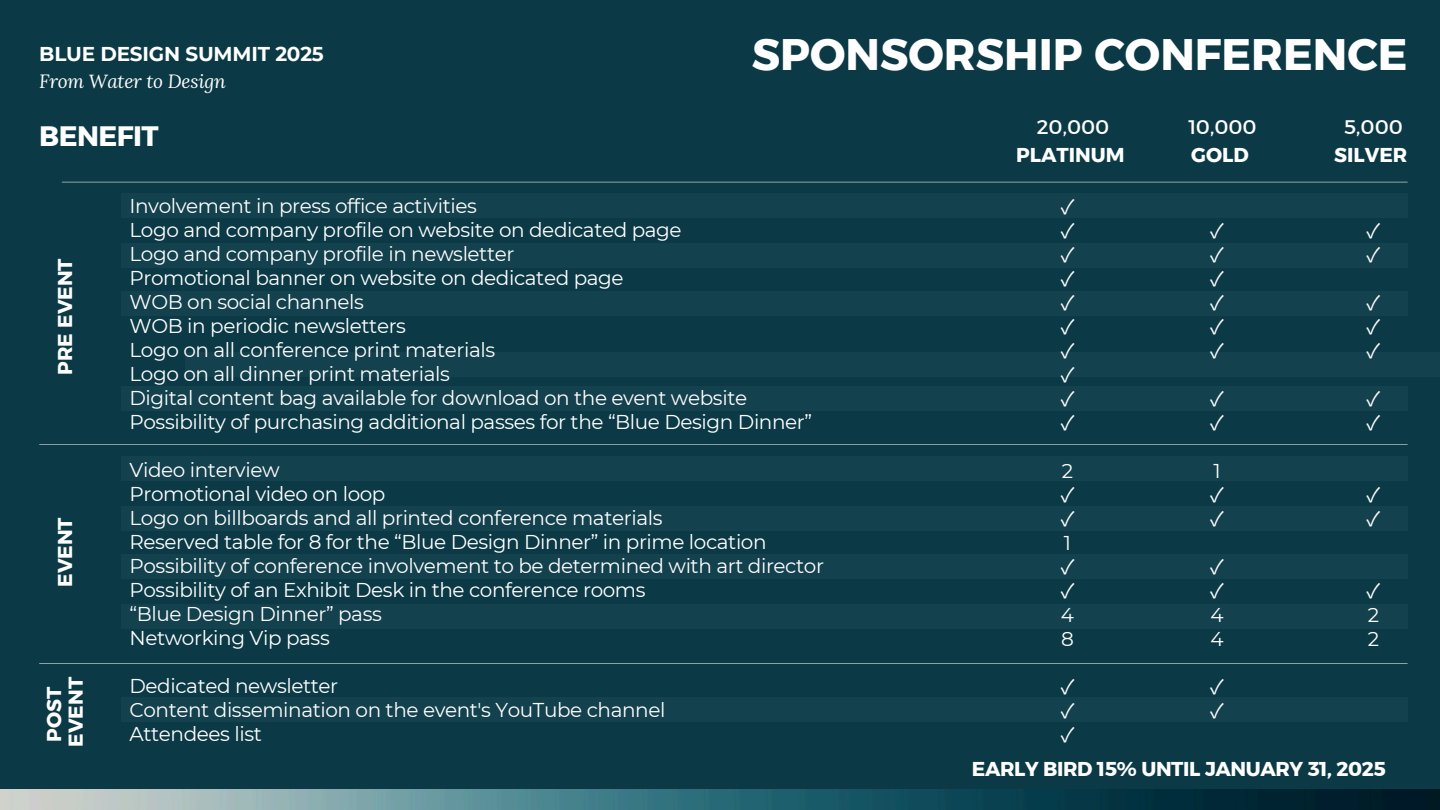
<style>
.page{position:relative;width:1440px;height:810px;background:#0b3a46}
.page>*{position:absolute;margin:0;border:0;box-sizing:border-box;transform-origin:0 0}
.t1{font:44px "Kief Montaser Bold";color:#fff}
.t2{font:28px "Kief Montaser Bold";letter-spacing:-.02em;color:#fff}
.t3{font:20px "Montserrat";letter-spacing:-.02em;color:#fff}
.t4{font:20px/27.8px "Kief Montaser Bold";color:#fff;text-align:center}
.t5{font:20px "Noto Sans CJ Ksc";color:#fff}
.t6{font:20px "Kief Montaser Bold";letter-spacing:-.02em;color:#fff}
.t7{font:700 20px "Montserrat";letter-spacing:-.01em;color:#fff}
.t8{font:20px/27.8px "Kief Montaser Regular";color:#fff}
.t9{font:italic 19px "Lora";letter-spacing:-.01em;color:#fff}
.s1{font-family:"Kief Montaser Regular"}
.s2{font-family:"Kief Montaser Bold"}
</style>
<div class="page">
<hr style="left:62px;top:182px;width:1346px;height:1px;background:#fff">
<hr style="left:39px;top:444px;width:1369px;height:1px;background:#fff">
<hr style="left:39px;top:663px;width:1369px;height:1px;background:#fff">
<div style="left:121px;top:193px;width:1287px;height:25px;background:#13414d"></div>
<div style="left:121px;top:456px;width:1287px;height:25px;background:#13414d"></div>
<div style="left:121px;top:291px;width:1287px;height:25px;background:#13414d"></div>
<div style="left:121px;top:554px;width:1287px;height:25px;background:#13414d"></div>
<div style="left:121px;top:604px;width:1287px;height:25px;background:#13414d"></div>
<div style="left:121px;top:697px;width:1287px;height:25px;background:#13414d"></div>
<div style="left:121px;top:386px;width:1287px;height:25px;background:#13414d"></div>
<div style="left:121px;top:243px;width:1287px;height:25px;background:#13414d"></div>
<div style="left:121px;top:506px;width:1287px;height:25px;background:#13414d"></div>
<div style="left:185px;top:352px;width:1255px;height:25px;background:#13414d"></div>
<img style="left:0;top:790px;width:1440px;height:20px">
<p class="t7" style="left:39px;top:41px;width:286px">BLUE DESIGN SUMMIT 2025</p>
<p class="t9" style="left:39px;top:68px;width:188px">From Water to Design</p>
<p class="t2" style="left:39px;top:119px;width:121px">BENEFIT</p>
<p class="t1" style="left:752px;top:28px;width:657px">SPONSORSHIP CONFERENCE</p>
<p class="t4" style="left:1016px;top:113px;width:110px"><span class="s1">20,000<br></span>PLATINUM</p>
<p class="t8" style="left:1188px;top:113px;width:70px">10,000<br><span class="s2">GOLD</span></p>
<p class="t4" style="left:1334px;top:113px;width:75px"><span class="s1">5,000<br></span>SILVER</p>
<p class="t4" style="left:51px;top:375px;width:118px;rotate:-90deg">PRE EVENT</p>
<p class="t4" style="left:51px;top:587px;width:71px;rotate:-90deg">EVENT</p>
<p class="t4" style="left:43px;top:747px;width:71px;line-height:21.7px;text-align:left;rotate:-90deg">POST<br>EVENT</p>
<p class="t3" style="left:130px;top:194px;width:349px">Involvement in press office activities</p>
<h1 class="t3" style="left:130px;top:218px;width:554px">Logo and company profile on website on dedicated page</h1>
<h2 class="t3" style="left:130px;top:242px;width:386px">Logo and company profile in newsletter</h2>
<h4 class="t3" style="left:130px;top:266px;width:496px">Promotional banner on website on dedicated page</h4>
<h4 class="t3" style="left:130px;top:290px;width:236px">WOB on social channels</h4>
<h4 class="t3" style="left:130px;top:314px;width:278px">WOB in periodic newsletters</h4>
<p class="t3" style="left:130px;top:338px;width:367px">Logo on all conference print materials</p>
<p class="t3" style="left:130px;top:362px;width:322px">Logo on all dinner print materials</p>
<p class="t3" style="left:130px;top:386px;width:619px">Digital content bag available for download on the event website</p>
<p class="t3" style="left:130px;top:410px;width:684px">Possibility of purchasing additional passes for the “Blue Design Dinner”</p>
<p class="t3" style="left:130px;top:458px;width:152px">Video interview</p>
<p class="t3" style="left:130px;top:482px;width:257px">Promotional video on loop</p>
<p class="t3" style="left:130px;top:506px;width:534px">Logo on billboards and all printed conference materials</p>
<p class="t3" style="left:130px;top:530px;width:639px">Reserved table for 8 for the “Blue Design Dinner” in prime location</p>
<p class="t3" style="left:130px;top:554px;width:696px">Possibility of conference involvement to be determined with art director</p>
<p class="t3" style="left:130px;top:578px;width:518px">Possibility of an Exhibit Desk in the conference rooms</p>
<p class="t3" style="left:130px;top:602px;width:254px">“Blue Design Dinner” pass</p>
<p class="t3" style="left:130px;top:626px;width:202px">Networking Vip pass</p>
<p class="t3" style="left:130px;top:674px;width:210px">Dedicated newsletter</p>
<p class="t3" style="left:130px;top:698px;width:537px">Content dissemination on the event's YouTube channel</p>
<p class="t3" style="left:130px;top:722px;width:134px">Attendees list</p>
<p class="t5" style="left:1061px;top:191px;width:15px">✓</p>
<p class="t5" style="left:1061px;top:215px;width:15px">✓</p>
<p class="t5" style="left:1061px;top:239px;width:15px">✓</p>
<p class="t5" style="left:1061px;top:263px;width:15px">✓</p>
<p class="t5" style="left:1061px;top:287px;width:15px">✓</p>
<p class="t5" style="left:1061px;top:311px;width:15px">✓</p>
<p class="t5" style="left:1061px;top:335px;width:15px">✓</p>
<p class="t5" style="left:1061px;top:359px;width:15px">✓</p>
<p class="t5" style="left:1061px;top:383px;width:15px">✓</p>
<p class="t5" style="left:1061px;top:407px;width:15px">✓</p>
<p class="t3" style="left:1062px;top:459px;width:13px">2</p>
<p class="t5" style="left:1061px;top:479px;width:15px">✓</p>
<p class="t5" style="left:1061px;top:503px;width:15px">✓</p>
<p class="t3" style="left:1064px;top:531px;width:9px">1</p>
<p class="t5" style="left:1061px;top:551px;width:15px">✓</p>
<p class="t5" style="left:1061px;top:575px;width:15px">✓</p>
<p class="t3" style="left:1061px;top:603px;width:15px">4</p>
<p class="t3" style="left:1061px;top:627px;width:14px">8</p>
<p class="t5" style="left:1061px;top:671px;width:15px">✓</p>
<p class="t5" style="left:1061px;top:695px;width:15px">✓</p>
<p class="t5" style="left:1061px;top:719px;width:15px">✓</p>
<p class="t5" style="left:1210px;top:215px;width:15px">✓</p>
<p class="t5" style="left:1210px;top:239px;width:15px">✓</p>
<p class="t5" style="left:1210px;top:263px;width:15px">✓</p>
<p class="t5" style="left:1210px;top:287px;width:15px">✓</p>
<p class="t5" style="left:1210px;top:311px;width:15px">✓</p>
<p class="t5" style="left:1210px;top:335px;width:15px">✓</p>
<p class="t5" style="left:1210px;top:383px;width:15px">✓</p>
<p class="t5" style="left:1210px;top:407px;width:15px">✓</p>
<p class="t3" style="left:1214px;top:459px;width:9px">1</p>
<p class="t5" style="left:1210px;top:479px;width:15px">✓</p>
<p class="t5" style="left:1210px;top:503px;width:15px">✓</p>
<p class="t5" style="left:1210px;top:551px;width:15px">✓</p>
<p class="t5" style="left:1210px;top:575px;width:15px">✓</p>
<p class="t3" style="left:1211px;top:603px;width:15px">4</p>
<p class="t3" style="left:1211px;top:627px;width:15px">4</p>
<p class="t5" style="left:1210px;top:671px;width:15px">✓</p>
<p class="t5" style="left:1210px;top:695px;width:15px">✓</p>
<p class="t5" style="left:1367px;top:215px;width:15px">✓</p>
<p class="t5" style="left:1367px;top:239px;width:15px">✓</p>
<p class="t5" style="left:1367px;top:287px;width:15px">✓</p>
<p class="t5" style="left:1367px;top:311px;width:15px">✓</p>
<p class="t5" style="left:1367px;top:335px;width:15px">✓</p>
<p class="t5" style="left:1367px;top:383px;width:15px">✓</p>
<p class="t5" style="left:1367px;top:407px;width:15px">✓</p>
<p class="t5" style="left:1367px;top:479px;width:15px">✓</p>
<p class="t5" style="left:1367px;top:503px;width:15px">✓</p>
<p class="t5" style="left:1367px;top:575px;width:15px">✓</p>
<p class="t3" style="left:1368px;top:603px;width:13px">2</p>
<p class="t3" style="left:1368px;top:627px;width:13px">2</p>
<h3 class="t6" style="left:972px;top:756px;width:416px">EARLY BIRD 15% UNTIL JANUARY 31, 2025</h3>
</div>
